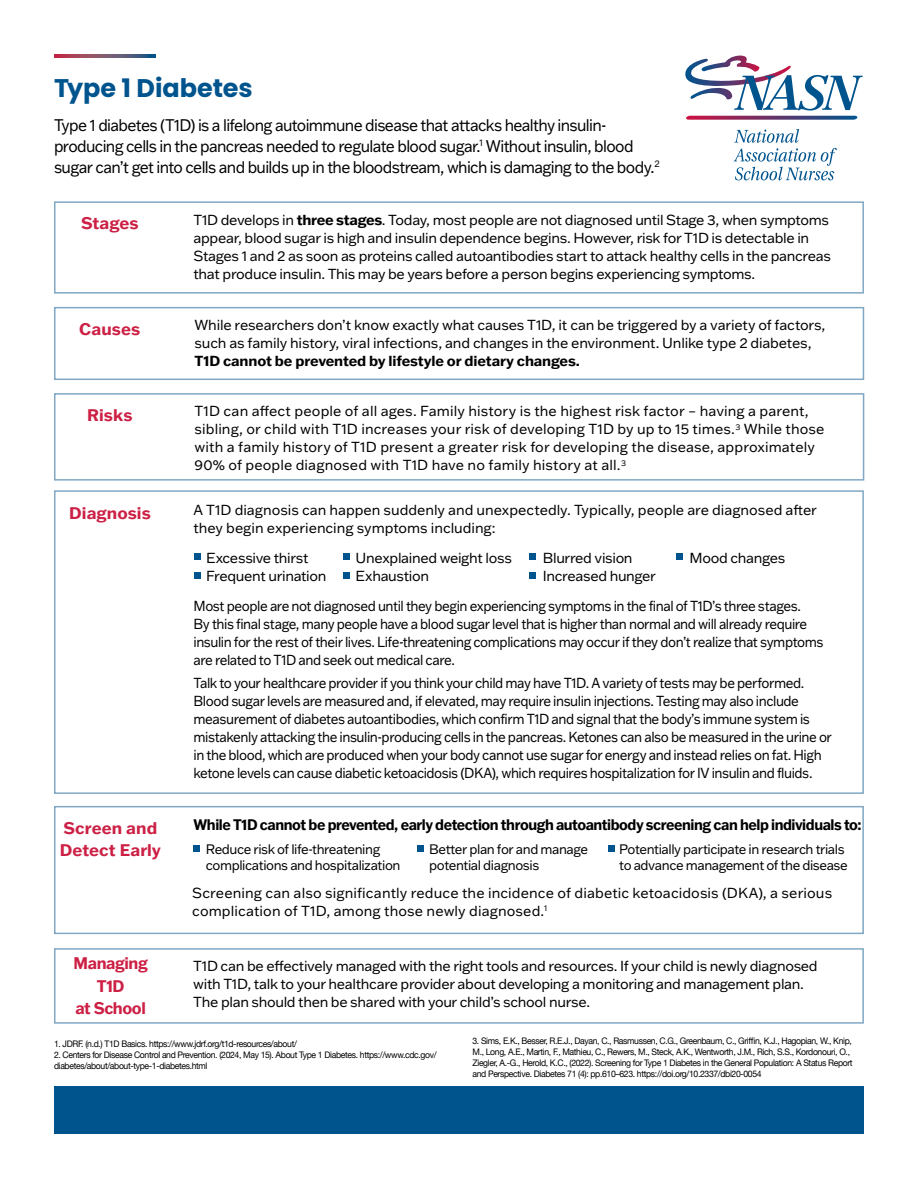
<style>
.page{position:relative;width:918px;height:1188px;background:#fff}
.page>*{position:absolute;margin:0;border:0;box-sizing:border-box;transform-origin:0 0}
.t1{font:700 25.5px "Poppins";letter-spacing:-.005em;color:#00548e}
.t2{font:16.5px/21px "Franklin Gothic ATF";letter-spacing:-.04em;color:#000;scale:.94 1}
.t3{font:700 16.5px/22.5px "Franklin Gothic ATF";letter-spacing:.005em;color:#cc2045}
.t4{font:700 16.5px/22.5px "Franklin Gothic ATF";letter-spacing:-.025em;color:#cc2045;text-align:center;scale:.95 1}
.t5{font:700 15px "Franklin Gothic ATF";letter-spacing:-.03em;color:#000;scale:.93 1}
.t6{font:14.25px/18px "Franklin Gothic ATF";letter-spacing:-.025em;color:#000;scale:.93 1}
.t7{font:14.25px/18px "Franklin Gothic ATF";letter-spacing:-.025em;color:#000}
.t8{font:14.25px/18px "Franklin Gothic ATF";letter-spacing:.005em;color:#000}
.t9{font:14.25px/18px "Franklin Gothic ATF";letter-spacing:-.005em;color:#000}
.t10{font:700 14.25px "Franklin Gothic ATF";letter-spacing:-.01em;color:#000}
.t11{font:13.5px/16.5px "Franklin Gothic ATF";letter-spacing:-.03em;color:#000}
.t12{font:9px/10.8px "Helvetica Neue";letter-spacing:-.04em;color:#000;scale:.96 1}
.s1{font-weight:700}
</style>
<div class="page">
<div style="left:54px;top:1087px;width:810px;height:47px;background:#00548e"></div>
<img style="left:54px;top:54px;width:102px;height:4px">
<div style="left:54px;top:201px;width:810px;height:93px;border:2px solid #80a8c4"></div>
<div style="left:54px;top:307px;width:810px;height:73px;border:2px solid #80a8c4"></div>
<div style="left:54px;top:393px;width:810px;height:88px;border:2px solid #80a8c4"></div>
<div style="left:54px;top:806px;width:810px;height:128px;border:2px solid #80a8c4"></div>
<div style="left:193px;top:845px;width:7px;height:7px;background:#00548e"></div>
<div style="left:418px;top:845px;width:6px;height:7px;background:#00548e"></div>
<div style="left:608px;top:845px;width:7px;height:7px;background:#00548e"></div>
<div style="left:54px;top:948px;width:810px;height:76px;border:2px solid #80a8c4"></div>
<div style="left:54px;top:490px;width:810px;height:304px;border:2px solid #80a8c4"></div>
<div style="left:194px;top:553px;width:6px;height:7px;background:#00548e"></div>
<div style="left:194px;top:572px;width:6px;height:7px;background:#00548e"></div>
<div style="left:343px;top:553px;width:7px;height:7px;background:#00548e"></div>
<div style="left:343px;top:572px;width:7px;height:7px;background:#00548e"></div>
<div style="left:676px;top:553px;width:7px;height:7px;background:#00548e"></div>
<div style="left:529px;top:553px;width:7px;height:7px;background:#00548e"></div>
<div style="left:529px;top:572px;width:7px;height:7px;background:#00548e"></div>
<svg style="left:686px;top:116px;width:172px;height:4px"></svg>
<svg style="left:733px;top:129px;width:104px;height:51px"></svg>
<svg style="left:705px;top:56px;width:42px;height:3px"></svg>
<svg style="left:685px;top:59px;width:106px;height:23px"></svg>
<svg style="left:690px;top:75px;width:173px;height:36px"></svg>
<h1 class="t1" style="left:54px;top:73px;width:200px">Type 1 Diabetes</h1>
<p class="t2" style="left:54px;top:114px;width:646px">Type 1 diabetes (T1D) is a lifelong autoimmune disease that attacks healthy insulin&shy;producing cells in the pancreas needed to regulate blood sugar.<sup>1</sup> Without insulin, blood sugar can’t get into cells and builds up in the bloodstream, which is damaging to the body.<sup>2</sup></p>
<p class="t3" style="left:81px;top:212px;width:59px">Stages</p>
<p class="t7" style="left:194px;top:210px;width:639px">T1D develops in <span class="s1">three stages</span>. Today, most people are not diagnosed until Stage 3, when symptoms appear, blood sugar is high and insulin dependence begins. However, risk for T1D is detectable in Stages 1 and 2 as soon as proteins called autoantibodies start to attack healthy cells in the pancreas that produce insulin. This may be years before a person begins experiencing symptoms.</p>
<p class="t3" style="left:79px;top:317px;width:62px">Causes</p>
<p class="t7" style="left:195px;top:316px;width:633px">While researchers don’t know exactly what causes T1D, it can be triggered by a variety of factors, such as family history, viral infections, and changes in the environment. Unlike type 2 diabetes,</p>
<p class="t10" style="left:195px;top:351px;width:387px">T1D cannot be prevented by lifestyle or dietary changes.</p>
<p class="t3" style="left:87px;top:403px;width:47px">Risks</p>
<p class="t8" style="left:195px;top:402px;width:631px">T1D can affect people of all ages. Family history is the highest risk factor – having a parent, sibling, or child with T1D increases your risk of developing T1D by up to 15 times.<sup>3</sup> While those with a family history of T1D present a greater risk for developing the disease, approximately 90% of people diagnosed with T1D have no family history at all.<sup>3</sup></p>
<p class="t3" style="left:69px;top:502px;width:83px">Diagnosis</p>
<p class="t9" style="left:194px;top:500px;width:625px">A T1D diagnosis can happen suddenly and unexpectedly. Typically, people are diagnosed after they begin experiencing symptoms including:</p>
<p class="t7" style="left:206px;top:548px;width:122px">Excessive thirst<br>Frequent urination</p>
<p class="t7" style="left:356px;top:548px;width:158px">Unexplained weight loss<br>Exhaustion</p>
<p class="t7" style="left:543px;top:548px;width:115px">Blurred vision<br>Increased hunger</p>
<p class="t7" style="left:690px;top:549px;width:97px">Mood changes</p>
<p class="t6" style="left:194px;top:597px;width:679px">Most people are not diagnosed until they begin experiencing symptoms in the final of T1D’s three stages.<br>By this final stage, many people have a blood sugar level that is higher than normal and will already require insulin for the rest of their lives. Life-threatening complications may occur if they don’t realize that symptoms are related to T1D and seek out medical care.</p>
<p class="t6" style="left:194px;top:673px;width:688px">Talk to your healthcare provider if you think your child may have T1D. A variety of tests may be performed.<br>Blood sugar levels are measured and, if elevated, may require insulin injections. Testing may also include measurement of diabetes autoantibodies, which confirm T1D and signal that the body’s immune system is mistakenly attacking the insulin-producing cells in the pancreas. Ketones can also be measured in the urine or in the blood, which are produced when your body cannot use sugar for energy and instead relies on fat. High ketone levels can cause diabetic ketoacidosis (DKA), which requires hospitalization for IV insulin and fluids.</p>
<p class="t3" style="left:60px;top:816px;width:103px">Screen and<br>Detect Early</p>
<p class="t5" style="left:194px;top:814px;width:720px">While T1D cannot be prevented, early detection through autoantibody screening can help individuals to:</p>
<p class="t8" style="left:192px;top:883px;width:641px">Screening can also significantly reduce the incidence of diabetic ketoacidosis (DKA), a serious complication of T1D, among those newly diagnosed.<sup>1</sup></p>
<p class="t11" style="left:206px;top:840px;width:196px">Reduce risk of life-threatening complications and hospitalization</p>
<p class="t11" style="left:429px;top:840px;width:160px">Better plan for and manage potential diagnosis</p>
<p class="t11" style="left:619px;top:840px;width:230px">Potentially participate in research trials to advance management of the disease</p>
<p class="t4" style="left:74px;top:951px;width:80px">Managing<br>T1D<br>at School</p>
<p class="t7" style="left:193px;top:956px;width:626px">T1D can be effectively managed with the right tools and resources. If your child is newly diagnosed with T1D, talk to your healthcare provider about developing a monitoring and management plan.<br>The plan should then be shared with your child’s school nurse.</p>
<p class="t12" style="left:54px;top:1039px;width:255px">1. JDRF. (n.d.) T1D Basics. https://www.jdrf.org/t1d-resources/about/</p>
<p class="t12" style="left:54px;top:1050px;width:400px">2. Centers for Disease Control and Prevention. (2024, May 15). About Type 1 Diabetes. https://www.cdc.gov/ diabetes/about/about-type-1-diabetes.html</p>
<p class="t12" style="left:473px;top:1036px;width:398px">3. Sims, E.K., Besser, R.E.J., Dayan, C., Rasmussen, C.G., Greenbaum, C., Griffin, K.J., Hagopian, W., Knip, M., Long, A.E., Martin, F., Mathieu, C., Rewers, M., Steck, A.K., Wentworth, J.M., Rich, S.S., Kordonouri, O., Ziegler, A.-G., Herold, K.C., (2022). Screening for Type 1 Diabetes in the General Population: A Status Report and Perspective. Diabetes 71 (4): pp.610–623. https://doi.org/10.2337/dbi20-0054</p>
</div>
